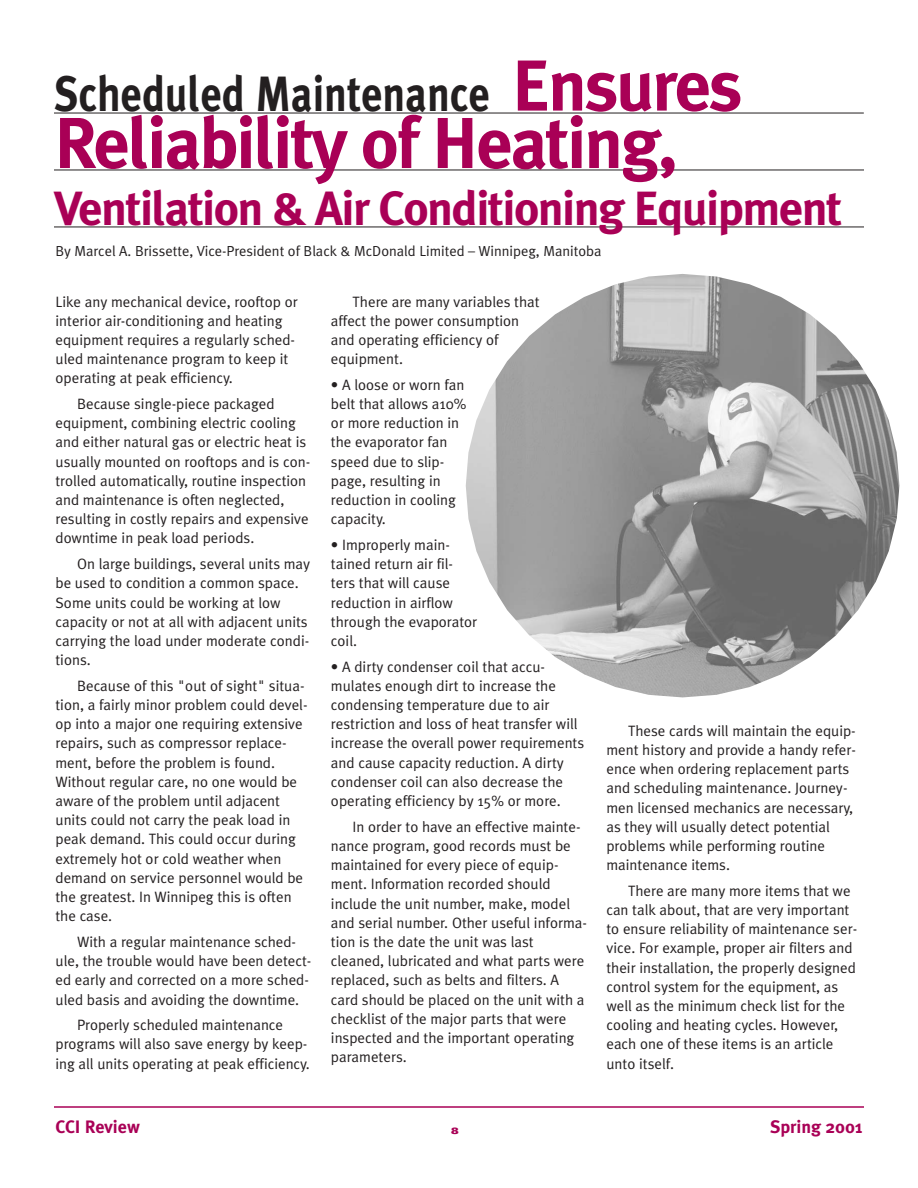
<style>
.page{position:relative;width:918px;height:1188px;background:#fff}
.page>*{position:absolute;margin:0;border:0;box-sizing:border-box;transform-origin:0 0}
.t1{font:700 72px "Meta Plus";letter-spacing:-.035em;color:#a90056}
.t2{font:700 49.5px "Meta Plus";color:#231f20;scale:.85 1}
.t3{font:700 48px "Meta Plus";letter-spacing:-.035em;color:#a90056}
.t4{font:700 18px "Meta Plus";color:#a90056}
.t5{font:15px/19.2px "Meta Plus Normal";color:#231f20}
.t6{font:14.55px "Meta Plus Normal";color:#231f20}
.t7{font:900 expanded 9px "Univers";color:#a90056}
.s1{font-size:72px;color:#a90056}
</style>
<div class="page">
<hr style="left:54px;top:1106px;width:810px;height:2px;background:#a90056">
<hr style="left:54px;top:227px;width:810px;height:1px;background:#231f20">
<hr style="left:54px;top:113px;width:810px;height:1px;background:#231f20">
<hr style="left:54px;top:170px;width:810px;height:1px;background:#231f20">
<img style="left:466px;top:274px;width:433px;height:423px">
<h2 class="t2" style="left:54px;top:76px;width:812px">Scheduled Maintenance <span class="s1">Ensures</span></h2>
<h1 class="t1" style="left:54px;top:118px;width:625px">Reliability of Heating,</h1>
<h3 class="t3" style="left:54px;top:192px;width:790px">Ventilation &amp; Air Conditioning Equipment</h3>
<p class="t6" style="left:56px;top:246px;width:548px">By Marcel A. Brissette, Vice-President of Black &amp; McDonald Limited – Winnipeg, Manitoba</p>
<p class="t5" style="left:56px;top:293px;width:244px">Like any mechanical device, rooftop or interior air-conditioning and heating equipment requires a regularly sched&shy;uled maintenance program to keep it operating at peak efficiency.</p>
<p class="t5" style="left:56px;top:396px;width:256px;text-indent:22px">Because single-piece packaged equipment, combining electric cooling and either natural gas or electric heat is usually mounted on rooftops and is con&shy;trolled automatically, routine inspection and maintenance is often neglected, resulting in costly repairs and expensive downtime in peak load periods.</p>
<p class="t5" style="left:56px;top:556px;width:256px;text-indent:22px">On large buildings, several units may be used to condition a common space.<br>Some units could be working at low capacity or not at all with adjacent units carrying the load under moderate condi&shy;tions.</p>
<p class="t5" style="left:56px;top:678px;width:254px;text-indent:22px">Because of this "out of sight" situa&shy;tion, a fairly minor problem could devel&shy;op into a major one requiring extensive repairs, such as compressor replace&shy;ment, before the problem is found.<br>Without regular care, no one would be aware of the problem until adjacent units could not carry the peak load in peak demand. This could occur during extremely hot or cold weather when demand on service personnel would be the greatest. In Winnipeg this is often the case.</p>
<p class="t5" style="left:56px;top:934px;width:257px;text-indent:22px">With a regular maintenance sched&shy;ule, the trouble would have been detect&shy;ed early and corrected on a more sched&shy;uled basis and avoiding the downtime.</p>
<p class="t5" style="left:56px;top:1017px;width:256px;text-align:center">Properly scheduled maintenance programs will also save energy by keep&shy;ing all units operating at peak efficiency.</p>
<p class="t5" style="left:331px;top:293px;width:210px;text-indent:22px">There are many variables that affect the power consumption and operating efficiency of equipment.</p>
<p class="t5" style="left:331px;top:377px;width:137px">• A loose or worn fan belt that allows a10% or more reduction in the evaporator fan speed due to slip&shy;page, resulting in reduction in cooling capacity.</p>
<p class="t5" style="left:331px;top:537px;width:148px">• Improperly main&shy;tained return air fil&shy;ters that will cause reduction in airflow through the evaporator coil.</p>
<p class="t5" style="left:331px;top:658px;width:255px">• A dirty condenser coil that accu&shy;mulates enough dirt to increase the condensing temperature due to air restriction and loss of heat transfer will increase the overall power requirements and cause capacity reduction. A dirty condenser coil can also decrease the operating efficiency by 15% or more.</p>
<p class="t5" style="left:331px;top:819px;width:258px;text-indent:22px">In order to have an effective mainte&shy;nance program, good records must be maintained for every piece of equip&shy;ment. Information recorded should include the unit number, make, model and serial number. Other useful informa&shy;tion is the date the unit was last cleaned, lubricated and what parts were replaced, such as belts and filters. A card should be placed on the unit with a checklist of the major parts that were inspected and the important operating parameters.</p>
<p class="t5" style="left:606px;top:723px;width:251px;text-indent:22px">These cards will maintain the equip&shy;ment history and provide a handy refer&shy;ence when ordering replacement parts and scheduling maintenance. Journey&shy;men licensed mechanics are necessary, as they will usually detect potential problems while performing routine maintenance items.</p>
<p class="t5" style="left:606px;top:883px;width:252px;text-indent:22px">There are many more items that we can talk about, that are very important to ensure reliability of maintenance ser&shy;vice. For example, proper air filters and their installation, the properly designed control system for the equipment, as well as the minimum check list for the cooling and heating cycles. However, each one of these items is an article unto itself.</p>
<p class="t4" style="left:56px;top:1121px;width:86px">CCI Review</p>
<p class="t7" style="left:451px;top:1128px;width:9px">8</p>
<p class="t4" style="left:770px;top:1121px;width:94px">Spring 2001</p>
</div>
